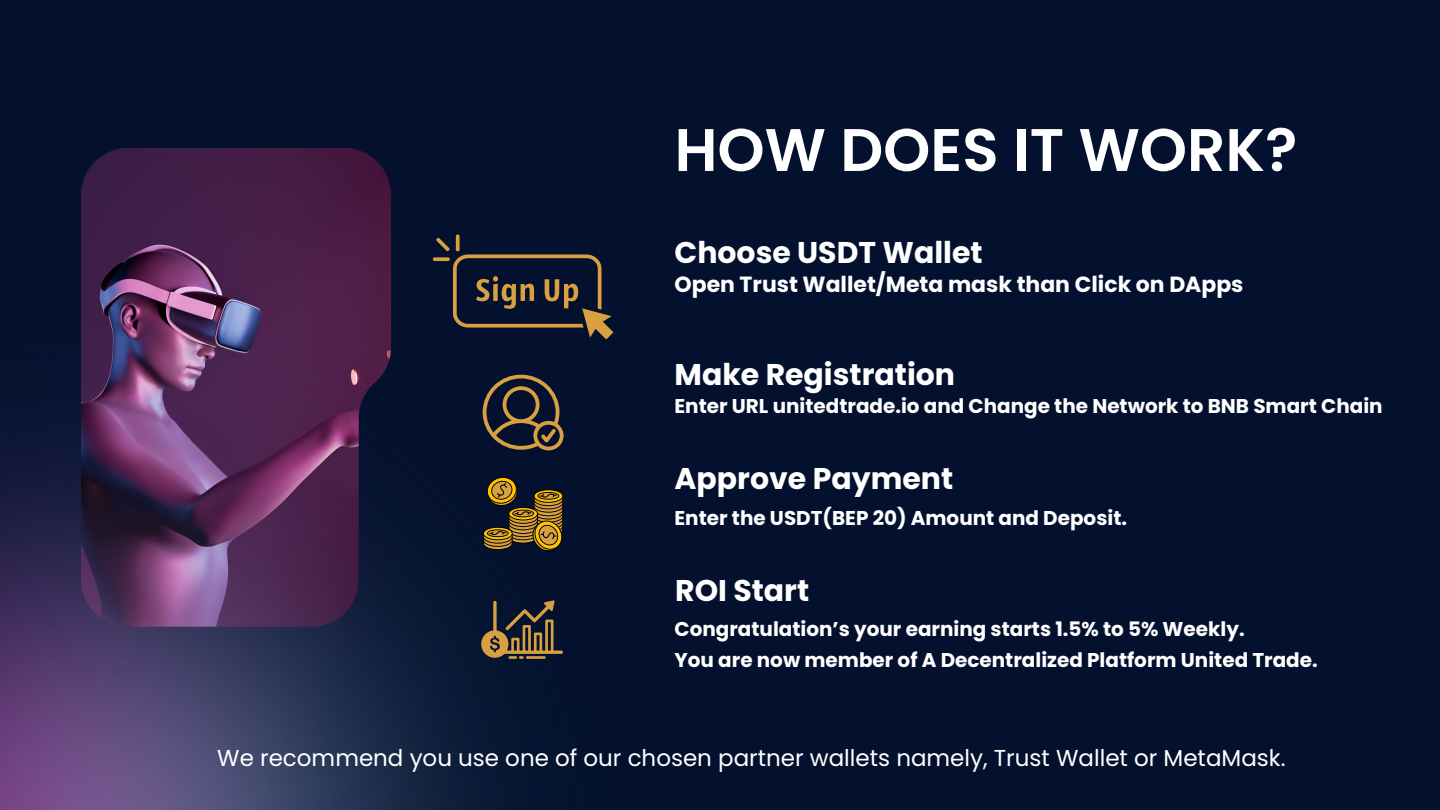
<style>
.page{position:relative;width:1440px;height:810px;background:#03112e}
.page>*{position:absolute;margin:0;border:0;box-sizing:border-box;transform-origin:0 0}
.t1{font:600 60px "Poppins";color:#fff}
.t2{font:700 30px "Poppins";color:#fff}
.t3{font:23px "Poppins";color:#fff}
.t4{font:700 22px "Poppins";color:#fff}
.t5{font:700 20px "Poppins";color:#fff}
</style>
<div class="page">
<img style="left:81px;top:148px;width:310px;height:152px">
<img style="left:0;top:300px;width:607px;height:510px">
<svg style="left:456px;top:234px;width:4px;height:17px"></svg>
<svg style="left:436px;top:238px;width:177px;height:101px"></svg>
<svg style="left:483px;top:375px;width:81px;height:75px"></svg>
<svg style="left:483px;top:476px;width:80px;height:75px"></svg>
<svg style="left:481px;top:600px;width:82px;height:59px"></svg>
<hr style="left:526px;top:656px;width:20px;height:3px;background:#d8a040">
<p class="t1" style="left:675px;top:108px;width:624px">HOW DOES IT WORK?</p>
<p class="t2" style="left:675px;top:231px;width:310px">Choose USDT Wallet</p>
<p class="t4" style="left:675px;top:269px;width:571px">Open Trust Wallet/Meta mask than Click on DApps</p>
<p class="t2" style="left:675px;top:354px;width:282px">Make Registration</p>
<p class="t5" style="left:675px;top:392px;width:710px">Enter URL unitedtrade.io and Change the Network to BNB Smart Chain</p>
<p class="t2" style="left:675px;top:457px;width:280px">Approve Payment</p>
<p class="t5" style="left:675px;top:504px;width:454px">Enter the USDT(BEP 20) Amount and Deposit.</p>
<p class="t2" style="left:675px;top:569px;width:136px">ROI Start</p>
<p class="t5" style="left:675px;top:615px;width:572px">Congratulation’s your earning starts 1.5% to 5% Weekly.</p>
<p class="t5" style="left:675px;top:646px;width:645px">You are now member of A Decentralized Platform United Trade.</p>
<p class="t3" style="left:217px;top:742px;width:1070px">We recommend you use one of our chosen partner wallets namely, Trust Wallet or MetaMask.</p>
</div>
